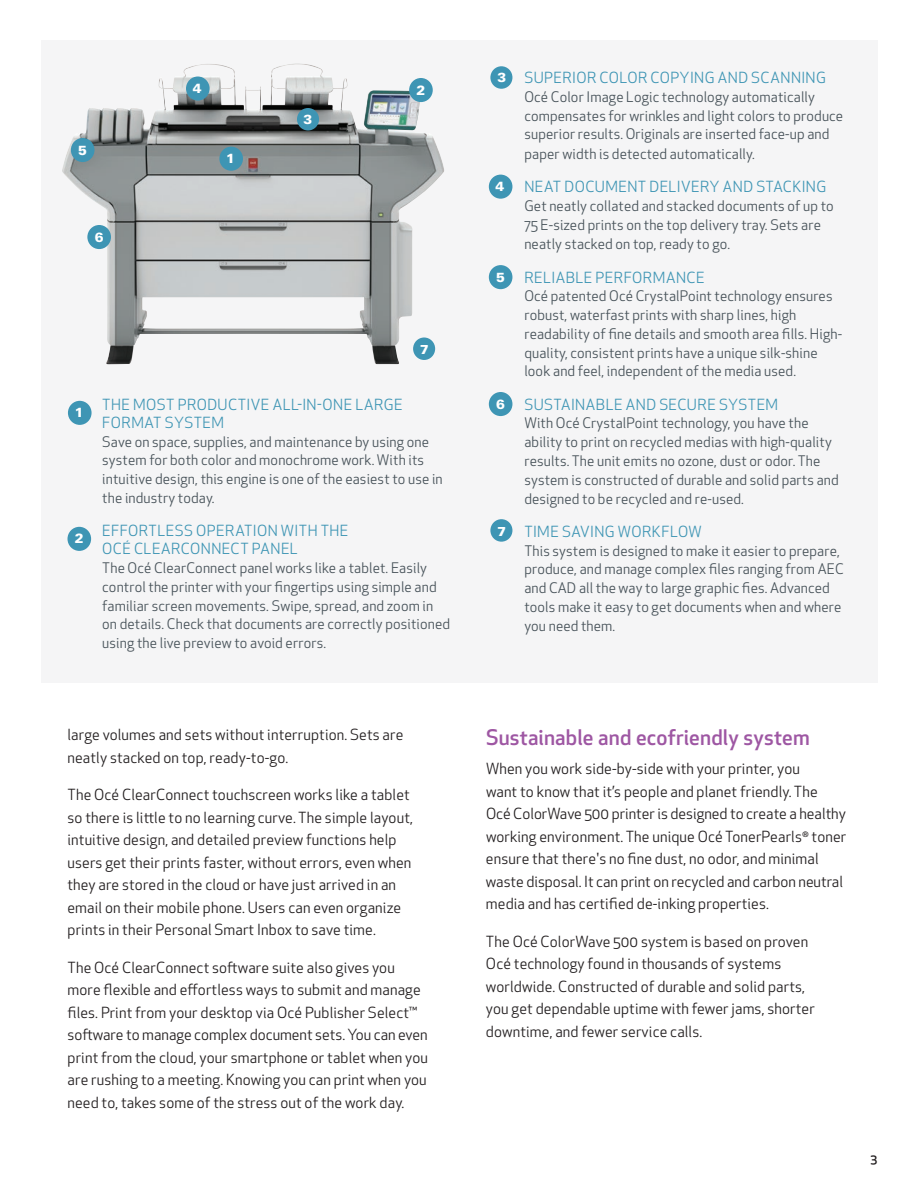
<style>
.page{position:relative;width:918px;height:1188px;background:#fff}
.page>*{position:absolute;margin:0;border:0;box-sizing:border-box;transform-origin:0 0}
.t1{font:500 21px "Apex New";letter-spacing:.01em;color:#9e57a3}
.t2{font:15px/22.5px "Apex New";letter-spacing:.01em;color:#231f20}
.t3{font:15px/18px "Apex New";letter-spacing:.03em;color:#3e95b4}
.t4{font:14.25px/18.8px "Apex New";letter-spacing:.01em;color:#475259}
.t5{font:900 13.35px "Univers";color:#fff}
.t6{font:900 13.05px "Univers";color:#fff}
.t7{font:500 12px "Apex New";color:#231f20}
</style>
<div class="page">
<div style="left:41px;top:40px;width:837px;height:643px;background:#f5f5f6"></div>
<img style="left:62px;top:63px;width:346px;height:301px">
<div style="left:68px;top:401px;width:24px;height:24px;background:#3e95b4;border-radius:50%"></div>
<div style="left:219px;top:147px;width:24px;height:24px;background:#3e95b4;border-radius:50%"></div>
<div style="left:68px;top:527px;width:23px;height:24px;background:#3e95b4;border-radius:50%"></div>
<div style="left:409px;top:78px;width:24px;height:24px;background:#3e95b4;border-radius:50%"></div>
<div style="left:297px;top:108px;width:22px;height:22px;background:#3e95b4;border-radius:50%"></div>
<div style="left:490px;top:66px;width:22px;height:23px;background:#3e95b4;border-radius:50%"></div>
<div style="left:490px;top:519px;width:22px;height:23px;background:#3e95b4;border-radius:50%"></div>
<div style="left:413px;top:338px;width:22px;height:22px;background:#3e95b4;border-radius:50%"></div>
<div style="left:489px;top:392px;width:23px;height:24px;background:#3e95b4;border-radius:50%"></div>
<div style="left:87px;top:225px;width:24px;height:24px;background:#3e95b4;border-radius:50%"></div>
<div style="left:489px;top:265px;width:23px;height:24px;background:#3e95b4;border-radius:50%"></div>
<div style="left:71px;top:138px;width:23px;height:24px;background:#3e95b4;border-radius:50%"></div>
<div style="left:489px;top:175px;width:23px;height:24px;background:#3e95b4;border-radius:50%"></div>
<div style="left:186px;top:76px;width:24px;height:25px;background:#3e95b4;border-radius:50%"></div>
<p class="t5" style="left:78px;top:141px;width:10px">5</p>
<p class="t5" style="left:95px;top:228px;width:10px">6</p>
<p class="t5" style="left:193px;top:80px;width:10px">4</p>
<p class="t5" style="left:226px;top:150px;width:10px">1</p>
<p class="t6" style="left:303px;top:111px;width:10px">3</p>
<p class="t5" style="left:417px;top:81px;width:10px">2</p>
<p class="t5" style="left:75px;top:404px;width:10px">1</p>
<p class="t5" style="left:75px;top:530px;width:10px">2</p>
<p class="t6" style="left:420px;top:341px;width:10px">7</p>
<p class="t3" style="left:102px;top:396px;width:302px">THE MOST PRODUCTIVE ALL-IN-ONE LARGE<br>FORMAT SYSTEM</p>
<p class="t4" style="left:102px;top:432px;width:342px">Save on space, supplies, and maintenance by using one system for both color and monochrome work. With its intuitive design, this engine is one of the easiest to use in the industry today.</p>
<p class="t3" style="left:102px;top:522px;width:248px">EFFORTLESS OPERATION WITH THE<br>OCÉ CLEARCONNECT PANEL</p>
<p class="t4" style="left:102px;top:559px;width:349px">The Océ ClearConnect panel works like a tablet. Easily control the printer with your fingertips using simple and familiar screen movements. Swipe, spread, and zoom in on details. Check that documents are correctly positioned using the live preview to avoid errors.</p>
<p class="t2" style="left:68px;top:724px;width:337px">large volumes and sets without interruption. Sets are neatly stacked on top, ready-to-go.</p>
<p class="t2" style="left:68px;top:784px;width:347px">The Océ ClearConnect touchscreen works like a tablet so there is little to no learning curve. The simple layout, intuitive design, and detailed preview functions help users get their prints faster, without errors, even when they are stored in the cloud or have just arrived in an email on their mobile phone. Users can even organize prints in their Personal Smart Inbox to save time.</p>
<p class="t2" style="left:68px;top:956px;width:362px">The Océ ClearConnect software suite also gives you more flexible and effortless ways to submit and manage files. Print from your desktop via Océ Publisher Select™ software to manage complex document sets. You can even print from the cloud, your smartphone or tablet when you are rushing to a meeting. Knowing you can print when you need to, takes some of the stress out of the work day.</p>
<p class="t6" style="left:497px;top:69px;width:10px">3</p>
<p class="t5" style="left:496px;top:178px;width:10px">4</p>
<p class="t5" style="left:496px;top:269px;width:10px">5</p>
<p class="t5" style="left:496px;top:395px;width:10px">6</p>
<p class="t6" style="left:497px;top:523px;width:10px">7</p>
<p class="t3" style="left:524px;top:69px;width:303px">SUPERIOR COLOR COPYING AND SCANNING</p>
<p class="t4" style="left:524px;top:87px;width:320px">Océ Color Image Logic technology automatically compensates for wrinkles and light colors to produce superior results. Originals are inserted face-up and paper width is detected automatically.</p>
<p class="t3" style="left:524px;top:178px;width:303px">NEAT DOCUMENT DELIVERY AND STACKING</p>
<p class="t4" style="left:524px;top:196px;width:311px">Get neatly collated and stacked documents of up to<br>75 E-sized prints on the top delivery tray. Sets are neatly stacked on top, ready to go.</p>
<p class="t3" style="left:524px;top:268px;width:182px">RELIABLE PERFORMANCE</p>
<p class="t4" style="left:524px;top:287px;width:319px">Océ patented Océ CrystalPoint technology ensures robust, waterfast prints with sharp lines, high readability of fine details and smooth area fills. High&shy;quality, consistent prints have a unique silk-shine look and feel, independent of the media used.</p>
<p class="t3" style="left:524px;top:395px;width:255px">SUSTAINABLE AND SECURE SYSTEM</p>
<p class="t4" style="left:524px;top:414px;width:316px">With Océ CrystalPoint technology, you have the ability to print on recycled medias with high-quality results. The unit emits no ozone, dust or odor. The system is constructed of durable and solid parts and designed to be recycled and re-used.</p>
<p class="t3" style="left:524px;top:522px;width:179px">TIME SAVING WORKFLOW</p>
<p class="t4" style="left:524px;top:541px;width:321px">This system is designed to make it easier to prepare, produce, and manage complex files ranging from AEC and CAD all the way to large graphic fies. Advanced tools make it easy to get documents when and where you need them.</p>
<h1 class="t1" style="left:486px;top:723px;width:325px">Sustainable and ecofriendly system</h1>
<p class="t2" style="left:486px;top:757px;width:362px">When you work side-by-side with your printer, you<br>want to know that it’s people and planet friendly. The<br>Océ ColorWave 500 printer is designed to create a healthy working environment. The unique Océ TonerPearls<sup>®</sup> toner ensure that there's no fine dust, no odor, and minimal waste disposal. It can print on recycled and carbon neutral media and has certified de-inking properties.</p>
<p class="t2" style="left:486px;top:930px;width:330px">The Océ ColorWave 500 system is based on proven Océ technology found in thousands of systems worldwide. Constructed of durable and solid parts, you get dependable uptime with fewer jams, shorter downtime, and fewer service calls.</p>
<p class="t7" style="left:870px;top:1150px;width:9px">3</p>
</div>
